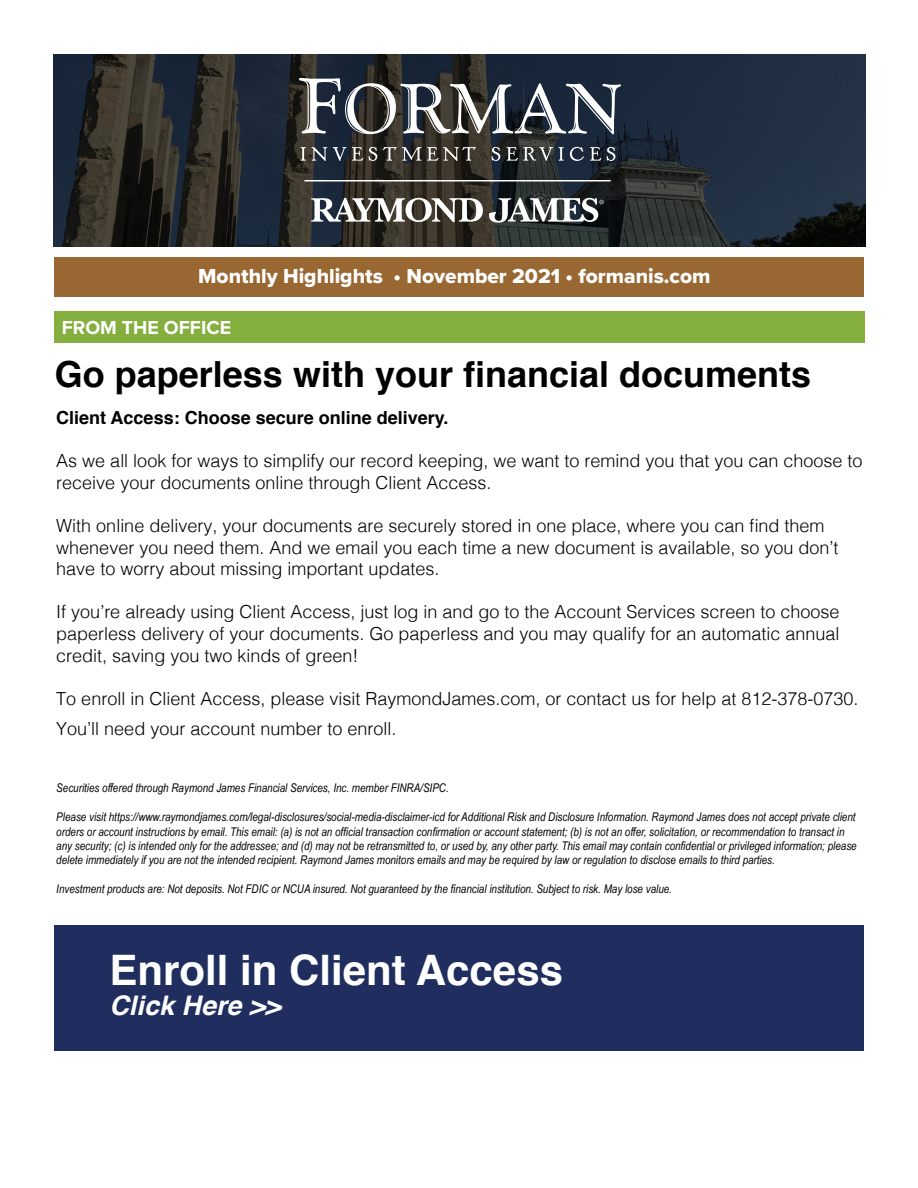
<style>
.page{position:relative;width:918px;height:1188px;background:#fff}
.page>*{position:absolute;margin:0;border:0;box-sizing:border-box;transform-origin:0 0}
.t1{font:700 42px "Helvetica";color:#fff}
.t2{font:700 36px "Helvetica";color:#000}
.t3{font:italic 700 27px "Helvetica";color:#fff}
.t4{font:21px "Proxima Nova Extrabld";color:#fff}
.t5{font:700 19.5px "Proxima Nova";color:#fff}
.t6{font:300 18px/21.6px "Helvetica";color:#000}
.t7{font:700 18px "Helvetica";color:#000}
.t8{font:italic 12px/14.4px "Arial Narrow";color:#000}
</style>
<div class="page">
<div style="left:54px;top:258px;width:810px;height:39px;background:#996732"></div>
<div style="left:55px;top:311px;width:810px;height:32px;background:#84af3f"></div>
<img style="left:54px;top:54px;width:811px;height:193px">
<svg style="left:311px;top:198px;width:172px;height:24px"></svg>
<svg style="left:489px;top:198px;width:115px;height:25px"></svg>
<svg style="left:299px;top:78px;width:322px;height:57px"></svg>
<svg style="left:301px;top:147px;width:5px;height:14px"></svg>
<svg style="left:312px;top:147px;width:15px;height:14px"></svg>
<svg style="left:333px;top:147px;width:13px;height:14px"></svg>
<svg style="left:352px;top:147px;width:11px;height:14px"></svg>
<svg style="left:369px;top:147px;width:8px;height:14px"></svg>
<svg style="left:383px;top:147px;width:38px;height:14px"></svg>
<svg style="left:427px;top:147px;width:49px;height:14px"></svg>
<svg style="left:492px;top:147px;width:8px;height:14px"></svg>
<svg style="left:507px;top:147px;width:46px;height:14px"></svg>
<svg style="left:559px;top:147px;width:5px;height:14px"></svg>
<svg style="left:570px;top:147px;width:14px;height:14px"></svg>
<svg style="left:590px;top:147px;width:25px;height:14px"></svg>
<hr style="left:305px;top:180px;width:306px;height:1px;background:#fff">
<div style="left:54px;top:925px;width:810px;height:126px;background:#1f2e5e"></div>
<h3 class="t4" style="left:198px;top:260px;width:514px">Monthly Highlights • November 2021 • formanis.com</h3>
<h3 class="t5" style="left:62px;top:313px;width:171px">FROM THE OFFICE</h3>
<h2 class="t2" style="left:55px;top:345px;width:758px">Go paperless with your financial documents</h2>
<h3 class="t7" style="left:56px;top:403px;width:394px">Client Access: Choose secure online delivery.</h3>
<h3 class="t6" style="left:56px;top:449px;width:808px">As we all look for ways to simplify our record keeping, we want to remind you that you can choose to receive your documents online through Client Access.</h3>
<h3 class="t6" style="left:56px;top:513px;width:784px">With online delivery, your documents are securely stored in one place, where you can find them whenever you need them. And we email you each time a new document is available, so you don’t have to worry about missing important updates.</h3>
<h3 class="t6" style="left:56px;top:600px;width:785px;text-align:justify">If you’re already using Client Access, just log in and go to the Account Services screen to choose paperless delivery of your documents. Go paperless and you may qualify for an automatic annual credit, saving you two kinds of green!</h3>
<h3 class="t6" style="left:56px;top:682px;width:804px;line-height:30px">To enroll in Client Access, please visit RaymondJames.com, or contact us for help at 812-378-0730.<br>You’ll need your account number to enroll.</h3>
<p class="t8" style="left:56px;top:781px;width:394px">Securities offered through Raymond James Financial Services, Inc. member FINRA/SIPC.</p>
<p class="t8" style="left:56px;top:809px;width:802px">Please visit https://www.raymondjames.com/legal-disclosures/social-media-disclaimer-icd for Additional Risk and Disclosure Information. Raymond James does not accept private client orders or account instructions by email. This email: (a) is not an official transaction confirmation or account statement; (b) is not an offer, solicitation, or recommendation to transact in any security; (c) is intended only for the addressee; and (d) may not be retransmitted to, or used by, any other party. This email may contain confidential or privileged information; please delete immediately if you are not the intended recipient. Raymond James monitors emails and may be required by law or regulation to disclose emails to third parties.</p>
<p class="t8" style="left:56px;top:881px;width:617px">Investment products are: Not deposits. Not FDIC or NCUA insured. Not guaranteed by the financial institution. Subject to risk. May lose value.</p>
<h1 class="t1" style="left:110px;top:936px;width:455px">Enroll in Client Access</h1>
<h3 class="t3" style="left:110px;top:983px;width:173px">Click Here &gt;&gt;</h3>
</div>
